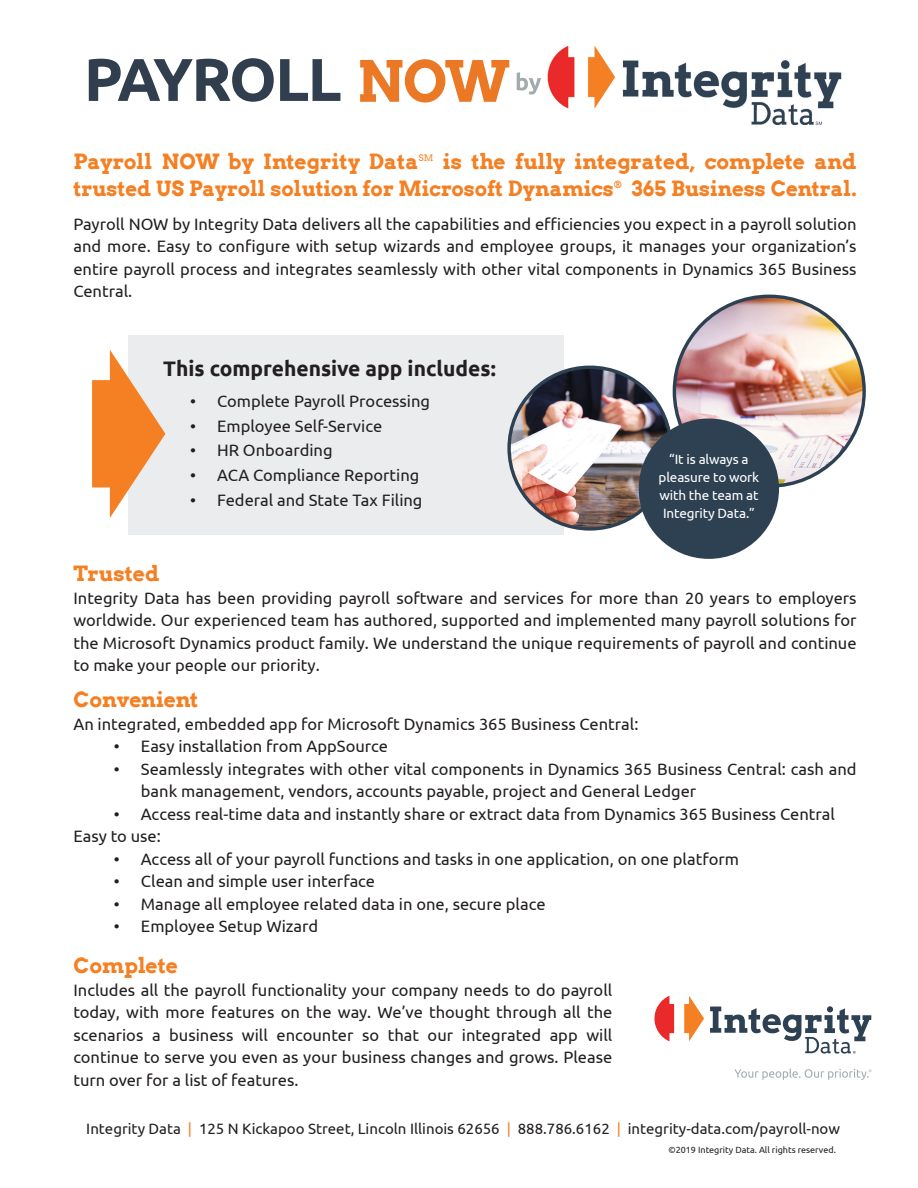
<style>
.page{position:relative;width:918px;height:1188px;background:#fff}
.page>*{position:absolute;margin:0;border:0;box-sizing:border-box;transform-origin:0 0}
.t1{font:700 21px/27px "Arvo";color:#f58023}
.t2{font:700 21px "Ubuntu";color:#231f20}
.t3{font:16.5px/22.5px "Ubuntu";color:#231f20;text-align:justify}
.t4{font:15px "Ubuntu";color:#231f20}
.t5{font:13.5px/18px "Ubuntu";letter-spacing:-.01em;color:#fff;text-align:center}
.t6{font:9px "Ubuntu";color:#231f20}
.t7{font:9px "Arvo";color:#f58023}
.s1{color:#f58023}
</style>
<div class="page">
<svg style="left:654px;top:996px;width:20px;height:45px"></svg>
<svg style="left:684px;top:996px;width:20px;height:45px"></svg>
<svg style="left:710px;top:1006px;width:161px;height:48px"></svg>
<svg style="left:734px;top:1068px;width:137px;height:12px"></svg>
<div style="left:129px;top:336px;width:435px;height:199px;background:#eaecee"></div>
<svg style="left:92px;top:350px;width:73px;height:168px"></svg>
<img style="left:676px;top:295px;width:190px;height:192px">
<img style="left:508px;top:366px;width:168px;height:164px">
<div style="left:639px;top:419px;width:140px;height:140px;background:#2e4152;border-radius:50%"></div>
<img style="left:88px;top:47px;width:754px;height:78px">
<img style="left:360px;top:59px;width:149px;height:44px">
<img style="left:517px;top:72px;width:24px;height:23px">
<img style="left:89px;top:58px;width:251px;height:44px">
<svg style="left:816px;top:122px;width:6px;height:3px"></svg>
<p class="t1" style="left:73px;top:148px;width:785px;text-indent:369px">is the fully integrated, complete and trusted US Payroll solution for Microsoft Dynamics</p>
<p class="t1" style="left:73px;top:148px;width:347px">Payroll NOW by Integrity Data</p>
<p class="t7" style="left:419px;top:153px;width:16px">SM</p>
<p class="t7" style="left:614px;top:180px;width:10px">®</p>
<p class="t1" style="left:632px;top:175px;width:226px">365 Business Central.</p>
<p class="t3" style="left:73px;top:212px;width:785px">Payroll NOW by Integrity Data delivers all the capabilities and efficiencies you expect in a payroll solution and more. Easy to configure with setup wizards and employee groups, it manages your organization’s entire payroll process and integrates seamlessly with other vital components in Dynamics 365 Business Central.</p>
<p class="t2" style="left:163px;top:356px;width:334px">This comprehensive app includes:</p>
<p class="t3" style="left:190px;top:389px;width:242px">• Complete Payroll Processing</p>
<p class="t3" style="left:190px;top:414px;width:194px">• Employee Self-Service</p>
<p class="t3" style="left:190px;top:439px;width:144px">• HR Onboarding</p>
<p class="t3" style="left:190px;top:464px;width:231px">• ACA Compliance Reporting</p>
<p class="t3" style="left:190px;top:489px;width:234px">• Federal and State Tax Filing</p>
<p class="t5" style="left:659px;top:450px;width:102px">“It is always a pleasure to work with the team at<br>Integrity Data.”</p>
<p class="t1" style="left:73px;top:560px;width:88px">Trusted</p>
<p class="t3" style="left:73px;top:586px;width:785px">Integrity Data has been providing payroll software and services for more than 20 years to employers worldwide. Our experienced team has authored, supported and implemented many payroll solutions for the Microsoft Dynamics product family. We understand the unique requirements of payroll and continue to make your people our priority.</p>
<p class="t1" style="left:73px;top:686px;width:127px">Convenient</p>
<p class="t3" style="left:73px;top:712px;width:566px">An integrated, embedded app for Microsoft Dynamics 365 Business Central:</p>
<p class="t3" style="left:114px;top:735px;width:276px">• Easy installation from AppSource</p>
<p class="t3" style="left:141px;top:757px;width:717px;text-indent:-27px">• Seamlessly integrates with other vital components in Dynamics 365 Business Central: cash and bank management, vendors, accounts payable, project and General Ledger</p>
<p class="t3" style="left:114px;top:802px;width:722px">• Access real-time data and instantly share or extract data from Dynamics 365 Business Central</p>
<p class="t3" style="left:73px;top:825px;width:89px">Easy to use:</p>
<p class="t3" style="left:114px;top:847px;width:627px">• Access all of your payroll functions and tasks in one application, on one platform</p>
<p class="t3" style="left:114px;top:870px;width:263px">• Clean and simple user interface</p>
<p class="t3" style="left:114px;top:892px;width:433px">• Manage all employee related data in one, secure place</p>
<p class="t3" style="left:114px;top:915px;width:206px">• Employee Setup Wizard</p>
<p class="t1" style="left:73px;top:952px;width:106px">Complete</p>
<p class="t3" style="left:73px;top:978px;width:540px">Includes all the payroll functionality your company needs to do payroll today, with more features on the way. We’ve thought through all the scenarios a business will encounter so that our integrated app will continue to serve you even as your business changes and grows. Please turn over for a list of features.</p>
<p class="t4" style="left:86px;top:1120px;width:755px">Integrity Data <span class="s1">|</span> 125 N Kickapoo Street, Lincoln Illinois 62656 <span class="s1">|</span> 888.786.6162 <span class="s1">|</span> integrity-data.com/payroll-now</p>
<p class="t6" style="left:668px;top:1144px;width:169px">©2019 Integrity Data. All rights reserved.</p>
</div>
